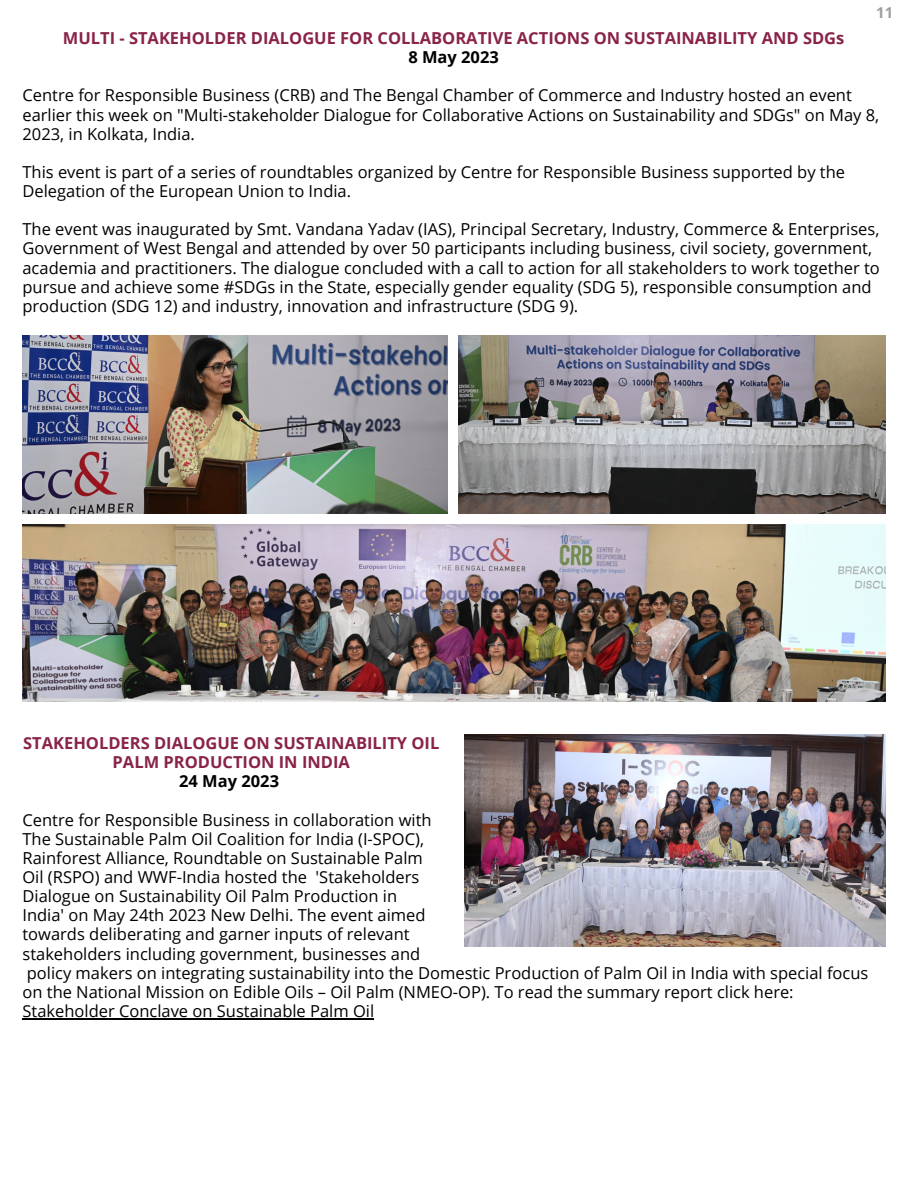
<style>
.page{position:relative;width:918px;height:1188px;background:#fff}
.page>*{position:absolute;margin:0;border:0;box-sizing:border-box;transform-origin:0 0}
.t1{font:16.5px/19.2px "Open Sans";color:#000}
.t2{font:700 16.5px/19.2px "Open Sans";color:#892349;text-align:center}
.t3{font:700 16.5px "Open Sans";color:#000}
.t4{font:700 15px "Open Sans";color:#9d9e9e}
</style>
<div class="page">
<img style="left:459px;top:336px;width:426px;height:178px">
<img style="left:22px;top:336px;width:426px;height:178px">
<img style="left:22px;top:525px;width:863px;height:176px">
<img style="left:464px;top:735px;width:421px;height:211px">
<hr style="left:22px;top:1018px;width:352px;height:1px;background:#000">
<p class="t4" style="left:876px;top:2px;width:19px">11</p>
<p class="t2" style="left:63px;top:28px;width:783px">MULTI - STAKEHOLDER DIALOGUE FOR COLLABORATIVE ACTIONS ON SUSTAINABILITY AND SDGs</p>
<p class="t3" style="left:408px;top:46px;width:92px">8 May 2023</p>
<p class="t1" style="left:22px;top:85px;width:858px">Centre for Responsible Business (CRB) and The Bengal Chamber of Commerce and Industry hosted an event earlier this week on "Multi-stakeholder Dialogue for Collaborative Actions on Sustainability and SDGs" on May 8,<br>2023, in Kolkata, India.</p>
<p class="t1" style="left:22px;top:162px;width:824px">This event is part of a series of roundtables organized by Centre for Responsible Business supported by the<br>Delegation of the European Union to India.</p>
<p class="t1" style="left:22px;top:219px;width:859px">The event was inaugurated by Smt. Vandana Yadav (IAS), Principal Secretary, Industry, Commerce &amp; Enterprises, Government of West Bengal and attended by over 50 participants including business, civil society, government, academia and practitioners. The dialogue concluded with a call to action for all stakeholders to work together to pursue and achieve some #SDGs in the State, especially gender equality (SDG 5), responsible consumption and production (SDG 12) and industry, innovation and infrastructure (SDG 9).</p>
<p class="t2" style="left:23px;top:733px;width:418px">STAKEHOLDERS DIALOGUE ON SUSTAINABILITY OIL<br>PALM PRODUCTION IN INDIA</p>
<p class="t3" style="left:179px;top:770px;width:101px">24 May 2023</p>
<p class="t1" style="left:22px;top:810px;width:411px">Centre for Responsible Business in collaboration with The Sustainable Palm Oil Coalition for India (I-SPOC), Rainforest Alliance, Roundtable on Sustainable Palm Oil (RSPO) and WWF-India hosted the 'Stakeholders Dialogue on Sustainability Oil Palm Production in India' on May 24th 2023 New Delhi. The event aimed towards deliberating and garner inputs of relevant stakeholders including government, businesses and</p>
<p class="t1" style="left:22px;top:963px;width:847px">policy makers on integrating sustainability into the Domestic Production of Palm Oil in India with special focus on the National Mission on Edible Oils – Oil Palm (NMEO-OP). To read the summary report click here:<br>Stakeholder Conclave on Sustainable Palm Oil</p>
</div>
